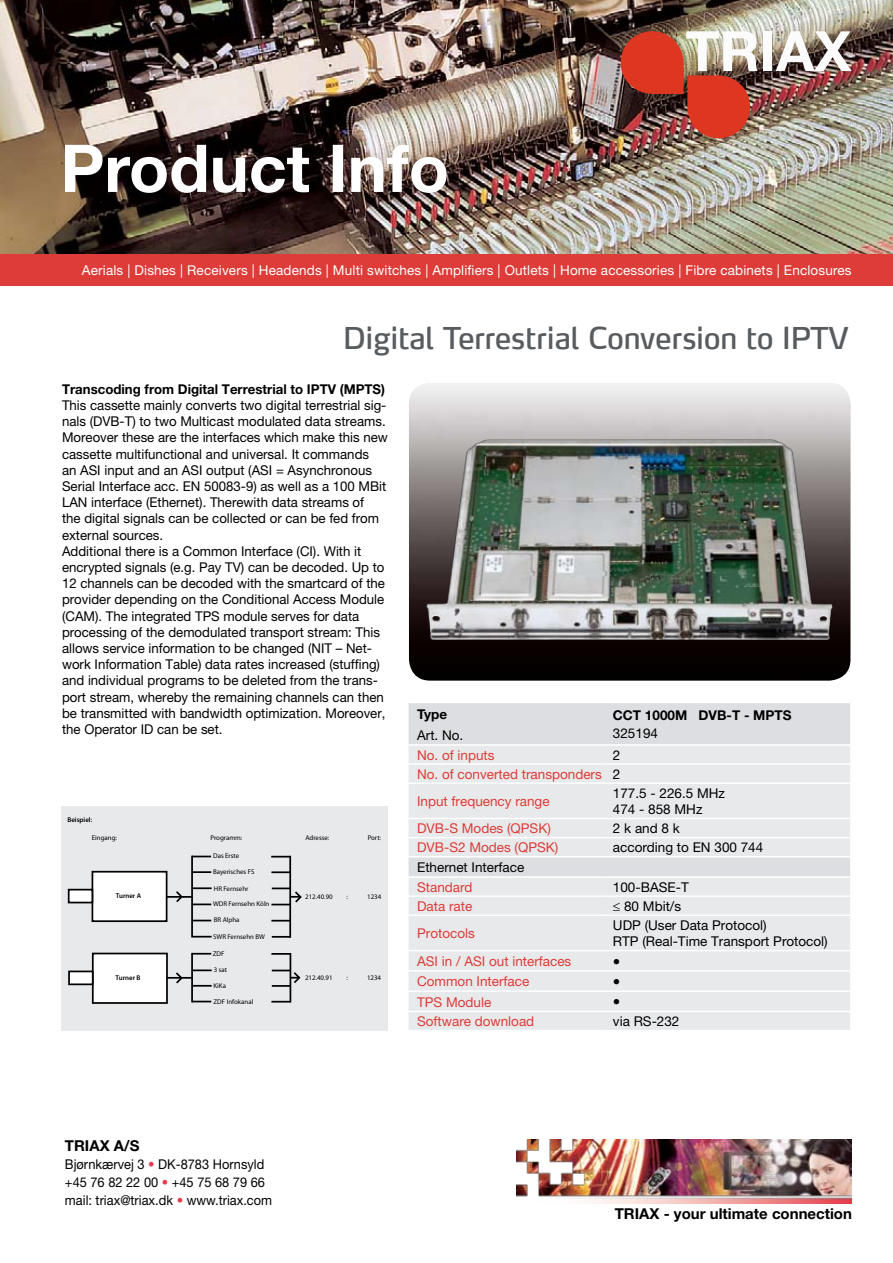
<style>
.page{position:relative;width:893px;height:1263px;background:#fff}
.page>*{position:absolute;margin:0;border:0;box-sizing:border-box;transform-origin:0 0}
.t1{font:30px "Max LF";color:#595c5f;scale:.95 1}
.t2{font:700 15px "Helvetica Neue";color:#000}
.t3{font:15px "Helvetica Neue";color:#000}
.t4{font:13.5px/16.2px "Helvetica Neue";color:#000}
.t5{font:13.5px/19px "Helvetica Neue";color:#dd3c38;text-align:right}
.t6{font:13.5px "Helvetica Neue";letter-spacing:.01em;color:#fff}
.t7{font:13.5px/18px "Helvetica Neue";color:#000;scale:.95 1}
.t8{font:700 13.5px "Helvetica Neue";color:#000}
.t9{font:6.9px "Myriad Pro";color:#000}
.t10{font:600 6.9px "Myriad Pro";color:#000}
.s1{color:#000}
.s2{color:#e63a49}
</style>
<div class="page">
<img style="left:0;top:0;width:893px;height:254px">
<div style="left:0;top:254px;width:893px;height:32px;background:#dd3c38"></div>
<img style="left:621px;top:31px;width:137px;height:107px">
<div style="left:763px;top:31px;width:9px;height:40px;background:#fbfbfc"></div>
<svg style="left:776px;top:31px;width:76px;height:40px"></svg>
<img style="left:516px;top:1139px;width:336px;height:65px">
<svg style="left:65px;top:145px;width:382px;height:48px"></svg>
<div style="left:409px;top:703px;width:441px;height:41px;background:#dcdee1"></div>
<div style="left:409px;top:746px;width:441px;height:284px;background:#e8e9eb"></div>
<hr style="left:409px;top:763px;width:195px;height:2px;background:#fff">
<hr style="left:604px;top:763px;width:246px;height:2px;background:#fff">
<hr style="left:409px;top:782px;width:195px;height:2px;background:#fff">
<hr style="left:604px;top:782px;width:246px;height:2px;background:#fff">
<hr style="left:409px;top:818px;width:195px;height:1px;background:#fff">
<hr style="left:604px;top:818px;width:246px;height:1px;background:#fff">
<hr style="left:409px;top:837px;width:195px;height:1px;background:#fff">
<hr style="left:604px;top:837px;width:246px;height:1px;background:#fff">
<hr style="left:409px;top:856px;width:195px;height:1px;background:#fff">
<hr style="left:604px;top:856px;width:246px;height:1px;background:#fff">
<hr style="left:409px;top:876px;width:195px;height:2px;background:#fff">
<hr style="left:604px;top:876px;width:246px;height:2px;background:#fff">
<hr style="left:409px;top:895px;width:195px;height:2px;background:#fff">
<hr style="left:604px;top:895px;width:246px;height:2px;background:#fff">
<hr style="left:409px;top:914px;width:195px;height:2px;background:#fff">
<hr style="left:604px;top:914px;width:246px;height:2px;background:#fff">
<hr style="left:409px;top:950px;width:195px;height:1px;background:#fff">
<hr style="left:604px;top:950px;width:246px;height:1px;background:#fff">
<hr style="left:409px;top:970px;width:195px;height:2px;background:#fff">
<hr style="left:604px;top:970px;width:246px;height:2px;background:#fff">
<hr style="left:409px;top:990px;width:195px;height:2px;background:#fff">
<hr style="left:604px;top:990px;width:246px;height:2px;background:#fff">
<hr style="left:409px;top:1011px;width:195px;height:1px;background:#fff">
<hr style="left:604px;top:1011px;width:246px;height:1px;background:#fff">
<img style="left:409px;top:383px;width:441px;height:298px">
<img style="left:421px;top:425px;width:421px;height:231px">
<div style="left:61px;top:806px;width:327px;height:224px;background:#e8e9eb"></div>
<div style="left:92px;top:872px;width:75px;height:49px;background:#fff"></div>
<div style="left:92px;top:871px;width:75px;height:51px;border:2px solid #000"></div>
<div style="left:69px;top:890px;width:23px;height:12px;background:#fff"></div>
<div style="left:68px;top:889px;width:25px;height:14px;border:2px solid #000"></div>
<div style="left:93px;top:953px;width:74px;height:50px;background:#fff"></div>
<div style="left:92px;top:953px;width:76px;height:51px;border:2px solid #000"></div>
<div style="left:69px;top:971px;width:24px;height:13px;background:#fff"></div>
<div style="left:68px;top:970px;width:26px;height:15px;border:2px solid #000"></div>
<hr style="left:191px;top:856px;width:2px;height:81px;background:#000">
<hr style="left:191px;top:953px;width:2px;height:49px;background:#000">
<hr style="left:167px;top:977px;width:25px;height:2px;background:#000">
<hr style="left:167px;top:896px;width:25px;height:2px;background:#000">
<svg style="left:193px;top:856px;width:18px;height:1px"></svg>
<svg style="left:193px;top:1001px;width:18px;height:1px"></svg>
<svg style="left:193px;top:985px;width:19px;height:2px"></svg>
<svg style="left:193px;top:969px;width:19px;height:2px"></svg>
<svg style="left:193px;top:953px;width:18px;height:1px"></svg>
<svg style="left:193px;top:936px;width:19px;height:1px"></svg>
<svg style="left:193px;top:920px;width:18px;height:1px"></svg>
<svg style="left:193px;top:903px;width:18px;height:2px"></svg>
<svg style="left:193px;top:887px;width:19px;height:2px"></svg>
<svg style="left:193px;top:871px;width:18px;height:2px"></svg>
<svg style="left:174px;top:891px;width:10px;height:12px"></svg>
<hr style="left:290px;top:953px;width:1px;height:49px;background:#000">
<svg style="left:271px;top:856px;width:18px;height:1px"></svg>
<svg style="left:271px;top:1001px;width:19px;height:1px"></svg>
<svg style="left:272px;top:970px;width:29px;height:17px"></svg>
<svg style="left:271px;top:953px;width:19px;height:2px"></svg>
<svg style="left:272px;top:936px;width:17px;height:2px"></svg>
<svg style="left:271px;top:920px;width:18px;height:1px"></svg>
<svg style="left:271px;top:871px;width:18px;height:2px"></svg>
<hr style="left:289px;top:856px;width:2px;height:82px;background:#000">
<svg style="left:271px;top:887px;width:31px;height:18px"></svg>
<svg style="left:174px;top:972px;width:10px;height:12px"></svg>
<p class="t6" style="left:82px;top:262px;width:771px">Aerials | Dishes | Receivers | Headends | Multi switches | Amplifiers | Outlets | Home accessories | Fibre cabinets | Enclosures</p>
<h1 class="t1" style="left:343px;top:319px;width:534px">Digital Terrestrial Conversion to IPTV</h1>
<p class="t8" style="left:62px;top:381px;width:325px">Transcoding from Digital Terrestrial to IPTV (MPTS)</p>
<p class="t4" style="left:62px;top:397px;width:327px">This cassette mainly converts two digital terrestrial sig&shy;nals (DVB-T) to two Multicast modulated data streams.<br>Moreover these are the interfaces which make this new cassette multifunctional and universal. It commands<br>an ASI input and an ASI output (ASI = Asynchronous Serial Interface acc. EN 50083-9) as well as a 100 MBit LAN interface (Ethernet). Therewith data streams of<br>the digital signals can be collected or can be fed from external sources.<br>Additional there is a Common Interface (CI). With it encrypted signals (e.g. Pay TV) can be decoded. Up to 12 channels can be decoded with the smartcard of the provider depending on the Conditional Access Module (CAM). The integrated TPS module serves for data processing of the demodulated transport stream: This allows service information to be changed (NIT – Net&shy;work Information Table) data rates increased (stuffing) and individual programs to be deleted from the trans&shy;port stream, whereby the remaining channels can then be transmitted with bandwidth optimization. Moreover, the Operator ID can be set.</p>
<p class="t10" style="left:67px;top:815px;width:26px">Beispiel:</p>
<p class="t9" style="left:92px;top:833px;width:27px">Eingang:</p>
<p class="t9" style="left:211px;top:833px;width:33px">Programm:</p>
<p class="t9" style="left:305px;top:833px;width:25px">Adresse:</p>
<p class="t9" style="left:368px;top:833px;width:15px">Port:</p>
<p class="t9" style="left:213px;top:852px;width:28px">Das Erste</p>
<p class="t9" style="left:213px;top:868px;width:43px">Bayerisches FS</p>
<p class="t10" style="left:116px;top:891px;width:27px">Turner A</p>
<p class="t10" style="left:116px;top:973px;width:26px">Turner B</p>
<p class="t9" style="left:214px;top:884px;width:36px">HR Fernsehr</p>
<p class="t9" style="left:213px;top:899px;width:58px">WDR Fernsehn Köln</p>
<p class="t9" style="left:214px;top:916px;width:27px">BR Alpha</p>
<p class="t9" style="left:213px;top:932px;width:53px">SWR Fernsehn BW</p>
<p class="t9" style="left:213px;top:949px;width:13px">ZDF</p>
<p class="t9" style="left:214px;top:965px;width:15px">3 sat</p>
<p class="t9" style="left:213px;top:981px;width:14px">KiKa</p>
<p class="t9" style="left:213px;top:997px;width:41px">ZDF Infokanal</p>
<p class="t9" style="left:305px;top:892px;width:29px">212.40.90</p>
<p class="t9" style="left:347px;top:892px;width:3px">:</p>
<p class="t9" style="left:367px;top:892px;width:16px">1234</p>
<p class="t9" style="left:305px;top:973px;width:29px">212.40.91</p>
<p class="t9" style="left:346px;top:973px;width:3px">:</p>
<p class="t9" style="left:367px;top:973px;width:16px">1234</p>
<p class="t8" style="left:417px;top:706px;width:32px">Type</p>
<p class="t4" style="left:417px;top:727px;width:48px">Art. No.</p>
<p class="t8" style="left:613px;top:707px;width:180px">CCT 1000M DVB-T - MPTS</p>
<p class="t4" style="left:613px;top:725px;width:47px">325194</p>
<p class="t5" style="left:417px;top:745px;width:79px">No. of inputs</p>
<p class="t5" style="left:417px;top:745px;width:205px"><span class="s1">2<br></span>No. of converted transponders <span class="s1">2</span></p>
<p class="t5" style="left:417px;top:792px;width:134px">Input frequency range</p>
<p class="t4" style="left:613px;top:785px;width:114px">177.5 - 226.5 MHz<br>474 - 858 MHz</p>
<p class="t5" style="left:417px;top:819px;width:135px">DVB-S Modes (QPSK)</p>
<p class="t4" style="left:613px;top:820px;width:68px">2 k and 8 k</p>
<p class="t5" style="left:417px;top:838px;width:143px">DVB-S2 Modes (QPSK)</p>
<p class="t4" style="left:613px;top:839px;width:152px">according to EN 300 744</p>
<p class="t4" style="left:417px;top:859px;width:109px">Ethernet Interface</p>
<p class="t5" style="left:417px;top:877px;width:57px">Standard</p>
<p class="t4" style="left:613px;top:879px;width:77px">100-BASE-T</p>
<p class="t5" style="left:417px;top:896px;width:57px">Data rate</p>
<p class="t4" style="left:613px;top:898px;width:70px">≤ 80 Mbit/s</p>
<p class="t5" style="left:417px;top:924px;width:59px">Protocols</p>
<p class="t4" style="left:613px;top:917px;width:216px">UDP (User Data Protocol)<br>RTP (Real-Time Transport Protocol)</p>
<p class="t5" style="left:417px;top:951px;width:156px">ASI in / ASI out interfaces</p>
<p class="t3" style="left:613px;top:952px;width:9px">•</p>
<p class="t5" style="left:417px;top:972px;width:114px">Common Interface</p>
<p class="t3" style="left:613px;top:973px;width:9px">•</p>
<p class="t5" style="left:417px;top:992px;width:76px">TPS Module</p>
<p class="t3" style="left:613px;top:993px;width:9px">•</p>
<p class="t5" style="left:417px;top:1012px;width:119px">Software download</p>
<p class="t4" style="left:613px;top:1013px;width:68px">via RS-232</p>
<p class="t2" style="left:65px;top:1136px;width:76px">TRIAX A/S</p>
<p class="t7" style="left:65px;top:1155px;width:220px">Bjørnkærvej 3 <span class="s2">•</span> DK-8783 Hornsyld +45 76 82 22 00 <span class="s2">•</span> +45 75 68 79 66 mail: triax@triax.dk <span class="s2">•</span> www.triax.com</p>
<p class="t2" style="left:615px;top:1204px;width:239px">TRIAX - your ultimate connection</p>
</div>
